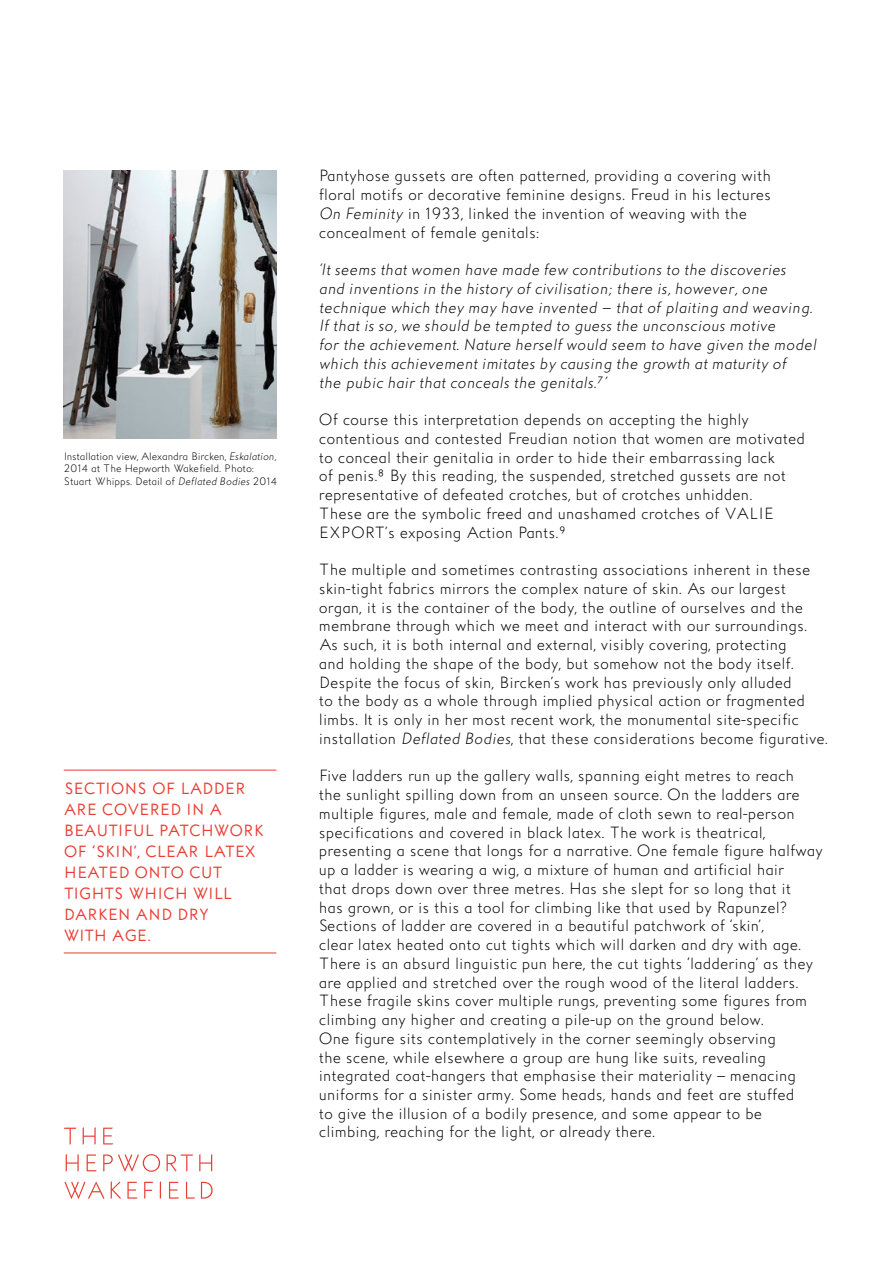
<style>
.page{position:relative;width:893px;height:1263px;background:#fff}
.page>*{position:absolute;margin:0;border:0;box-sizing:border-box;transform-origin:0 0}
.t1{font:15.75px/18.8px "Hepworth";color:#000}
.t2{font:italic 15.75px/18.8px "Hepworth";color:#000}
.t3{font:700 15.75px/21px "Hepworth";letter-spacing:-.02em;color:#e83e33}
.t4{font:10.5px/12.6px "Hepworth";letter-spacing:-.01em;color:#000}
.s1{font-style:italic}
</style>
<div class="page">
<svg style="left:64px;top:1128px;width:13px;height:17px"></svg>
<svg style="left:83px;top:1127px;width:13px;height:18px"></svg>
<svg style="left:103px;top:1128px;width:10px;height:16px"></svg>
<svg style="left:66px;top:1154px;width:13px;height:17px"></svg>
<svg style="left:87px;top:1154px;width:10px;height:17px"></svg>
<svg style="left:103px;top:1154px;width:57px;height:18px"></svg>
<svg style="left:167px;top:1154px;width:26px;height:17px"></svg>
<svg style="left:199px;top:1154px;width:13px;height:17px"></svg>
<svg style="left:64px;top:1181px;width:41px;height:18px"></svg>
<svg style="left:111px;top:1181px;width:10px;height:18px"></svg>
<svg style="left:127px;top:1182px;width:11px;height:16px"></svg>
<svg style="left:144px;top:1182px;width:9px;height:17px"></svg>
<svg style="left:160px;top:1181px;width:1px;height:18px"></svg>
<svg style="left:169px;top:1182px;width:10px;height:16px"></svg>
<svg style="left:186px;top:1181px;width:9px;height:17px"></svg>
<svg style="left:201px;top:1182px;width:12px;height:16px"></svg>
<hr style="left:64px;top:770px;width:212px;height:1px;background:#e83e33">
<hr style="left:64px;top:952px;width:212px;height:1px;background:#e83e33">
<img style="left:64px;top:170px;width:212px;height:268px">
<p class="t4" style="left:64px;top:449px;width:215px">Installation view, Alexandra Bircken, <span class="s1">Eskalation,<br></span>2014 at The Hepworth Wakefield. Photo:<br>Stuart Whipps. Detail of <span class="s1">Deflated Bodies</span> 2014</p>
<p class="t3" style="left:64px;top:777px;width:202px">SECTIONS OF LADDER<br>ARE COVERED IN A<br>BEAUTIFU L PATCHWORK<br>OF ‘SKIN’, CLEAR LATEX<br>HEATED ONTO CUT<br>TIGHTS WHICH WILL<br>DARKEN AND DRY<br>WITH AGE.</p>
<p class="t1" style="left:319px;top:166px;width:454px">Pantyhose gussets are often patterned, providing a covering with floral motifs or decorative feminine designs. Freud in his lectures <span class="s1">On Feminity</span> in 1933, linked the invention of weaving with the concealment of female genitals:</p>
<p class="t2" style="left:319px;top:260px;width:499px">‘It seems that women have made few contributions to the discoveries<br>and inventions in the history of civilisation; there is, however, one technique which they may have invented – that of plaiting and weaving.<br>If that is so, we should be tempted to guess the unconscious motive<br>for the achievement. Nature herself would seem to have given the model which this achievement imitates by causing the growth at maturity of<br>the pubic hair that conceals the genitals.7’</p>
<p class="t1" style="left:319px;top:410px;width:488px">Of course this interpretation depends on accepting the highly contentious and contested Freudian notion that women are motivated to conceal their genitalia in order to hide their embarrassing lack<br>of penis.8 By this reading, the suspended, stretched gussets are not representative of defeated crotches, but of crotches unhidden.<br>These are the symbolic freed and unashamed crotches of VALIE EXPORT’s exposing Action Pants.9</p>
<p class="t1" style="left:319px;top:560px;width:511px">The multiple and sometimes contrasting associations inherent in these skin-tight fabrics mirrors the complex nature of skin. As our largest organ, it is the container of the body, the outline of ourselves and the membrane through which we meet and interact with our surroundings.<br>As such, it is both internal and external, visibly covering, protecting<br>and holding the shape of the body, but somehow not the body itself.<br>Despite the focus of skin, Bircken’s work has previously only alluded<br>to the body as a whole through implied physical action or fragmented limbs. It is only in her most recent work, the monumental site-specific installation <span class="s1">Deflated Bodies</span>, that these considerations become figurative.</p>
<p class="t1" style="left:319px;top:766px;width:505px">Five ladders run up the gallery walls, spanning eight metres to reach<br>the sunlight spilling down from an unseen source. On the ladders are multiple figures, male and female, made of cloth sewn to real-person specifications and covered in black latex. The work is theatrical, presenting a scene that longs for a narrative. One female figure halfway up a ladder is wearing a wig, a mixture of human and artificial hair<br>that drops down over three metres. Has she slept for so long that it<br>has grown, or is this a tool for climbing like that used by Rapunzel?<br>Sections of ladder are covered in a beautiful patchwork of ‘skin’,<br>clear latex heated onto cut tights which will darken and dry with age.<br>There is an absurd linguistic pun here, the cut tights ‘laddering’ as they are applied and stretched over the rough wood of the literal ladders.<br>These fragile skins cover multiple rungs, preventing some figures from climbing any higher and creating a pile-up on the ground below.<br>One figure sits contemplatively in the corner seemingly observing<br>the scene, while elsewhere a group are hung like suits, revealing integrated coat-hangers that emphasise their materiality – menacing uniforms for a sinister army. Some heads, hands and feet are stuffed<br>to give the illusion of a bodily presence, and some appear to be climbing, reaching for the light, or already there.</p>
</div>
